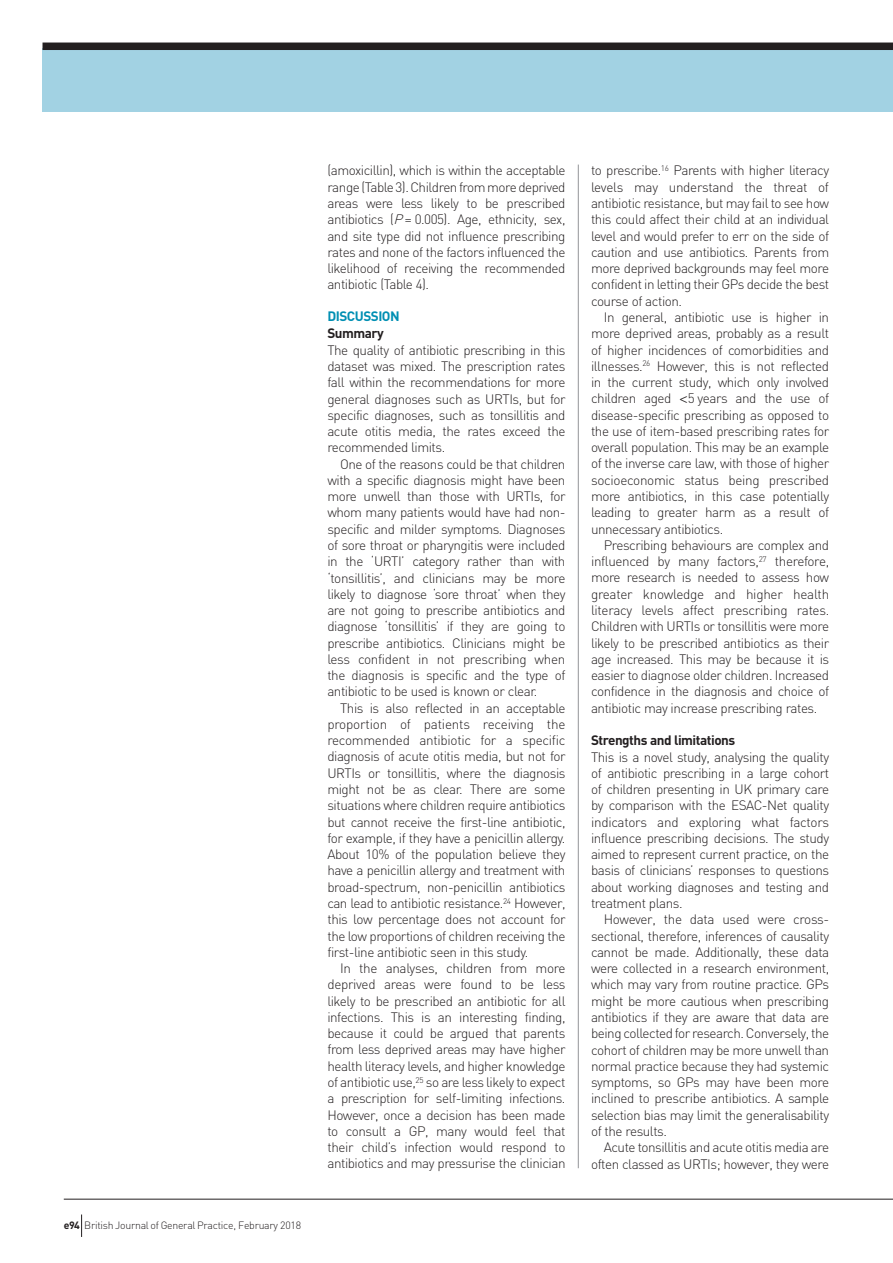
<style>
.page{position:relative;width:893px;height:1263px;background:#fff}
.page>*{position:absolute;margin:0;border:0;box-sizing:border-box;transform-origin:0 0}
.t1{font:300 13.5px/16.4px "DIN";letter-spacing:-.035em;color:#231f20;text-align:justify}
.t2{font:700 13.5px "DIN";letter-spacing:-.035em;color:#231f20}
.t3{font:700 13.5px "DIN";letter-spacing:-.035em;color:#008fb3}
.t4{font:300 10.5px "DIN";letter-spacing:-.025em;color:#231f20}
.s1{font-weight:700}
.s2{font-style:italic}
.s3{font-family:"Helvetica"}
</style>
<div class="page">
<div style="left:43px;top:48px;width:850px;height:64px;background:#a2d2e3"></div>
<div style="left:43px;top:43px;width:850px;height:7px;background:#231f20"></div>
<hr style="left:578px;top:165px;width:1px;height:1003px;background:#939598">
<hr style="left:64px;top:1199px;width:829px;height:1px;background:#231f20">
<svg style="left:81px;top:1214px;width:1px;height:23px"></svg>
<p class="t4" style="left:64px;top:1219px;width:239px"><span class="s1">e94</span> British Journal of General Practice, February 2018</p>
<p class="t1" style="left:327px;top:162px;width:240px">(amoxicillin), which is within the acceptable range (Table 3). Children from more deprived areas were less likely to be prescribed antibiotics (<span class="s2">P</span>= 0.005). Age, ethnicity, sex, and site type did not influence prescribing rates and none of the factors influenced the likelihood of receiving the recommended antibiotic (Table 4).</p>
<p class="t3" style="left:327px;top:307px;width:74px">DISCUSSION</p>
<p class="t2" style="left:327px;top:325px;width:58px">Summary</p>
<p class="t1" style="left:327px;top:342px;width:240px">The quality of antibiotic prescribing in this dataset was mixed. The prescription rates fall within the recommendations for more general diagnoses such as URTIs, but for specific diagnoses, such as tonsillitis and acute otitis media, the rates exceed the recommended limits.</p>
<p class="t1" style="left:327px;top:455px;width:240px;text-indent:13px">One of the reasons could be that children with a specific diagnosis might have been more unwell than those with URTIs, for whom many patients would have had non&shy;specific and milder symptoms. Diagnoses of sore throat or pharyngitis were included in the ‘URTI’ category rather than with ‘tonsillitis’, and clinicians may be more likely to diagnose ‘sore throat’ when they are not going to prescribe antibiotics and diagnose ‘tonsillitis’ if they are going to prescribe antibiotics. Clinicians might be less confident in not prescribing when the diagnosis is specific and the type of antibiotic to be used is known or clear.</p>
<p class="t1" style="left:327px;top:699px;width:240px;text-indent:13px">This is also reflected in an acceptable proportion of patients receiving the recommended antibiotic for a specific diagnosis of acute otitis media, but not for URTIs or tonsillitis, where the diagnosis might not be as clear. There are some situations where children require antibiotics but cannot receive the first-line antibiotic, for example, if they have a penicillin allergy.<br>About 10% of the population believe they have a penicillin allergy and treatment with broad-spectrum, non-penicillin antibiotics can lead to antibiotic resistance.<sup>24</sup> However, this low percentage does not account for the low proportions of children receiving the first-line antibiotic seen in this study.</p>
<p class="t1" style="left:327px;top:960px;width:240px;text-indent:13px">In the analyses, children from more deprived areas were found to be less likely to be prescribed an antibiotic for all infections. This is an interesting finding, because it could be argued that parents from less deprived areas may have higher health literacy levels, and higher knowledge of antibiotic use,<sup>25</sup> so are less likely to expect a prescription for self-limiting infections.<br>However, once a decision has been made to consult a GP, many would feel that their child’s infection would respond to antibiotics and may pressurise the clinician</p>
<p class="t1" style="left:591px;top:162px;width:240px">to prescribe.<sup>16</sup> Parents with higher literacy levels may understand the threat of antibiotic resistance, but may fail to see how this could affect their child at an individual level and would prefer to err on the side of caution and use antibiotics. Parents from more deprived backgrounds may feel more confident in letting their GPs decide the best course of action.</p>
<p class="t1" style="left:591px;top:309px;width:240px;text-indent:13px">In general, antibiotic use is higher in more deprived areas, probably as a result of higher incidences of comorbidities and illnesses.<sup>26</sup> However, this is not reflected in the current study, which only involved children aged <span class="s3">&lt;</span>5 years and the use of disease-specific prescribing as opposed to the use of item-based prescribing rates for overall population. This may be an example of the inverse care law, with those of higher socioeconomic status being prescribed more antibiotics, in this case potentially leading to greater harm as a result of unnecessary antibiotics.</p>
<p class="t1" style="left:591px;top:537px;width:240px;text-indent:13px">Prescribing behaviours are complex and influenced by many factors,<sup>27</sup> therefore, more research is needed to assess how greater knowledge and higher health literacy levels affect prescribing rates.<br>Children with URTIs or tonsillitis were more likely to be prescribed antibiotics as their age increased. This may be because it is easier to diagnose older children. Increased confidence in the diagnosis and choice of antibiotic may increase prescribing rates.</p>
<p class="t2" style="left:591px;top:731px;width:146px">Strengths and limitations</p>
<p class="t1" style="left:591px;top:748px;width:240px">This is a novel study, analysing the quality of antibiotic prescribing in a large cohort of children presenting in UK primary care by comparison with the ESAC-Net quality indicators and exploring what factors influence prescribing decisions. The study aimed to represent current practice, on the basis of clinicians’ responses to questions about working diagnoses and testing and treatment plans.</p>
<p class="t1" style="left:591px;top:911px;width:240px;text-indent:13px">However, the data used were cross&shy;sectional, therefore, inferences of causality cannot be made. Additionally, these data were collected in a research environment, which may vary from routine practice. GPs might be more cautious when prescribing antibiotics if they are aware that data are being collected for research. Conversely, the cohort of children may be more unwell than normal practice because they had systemic symptoms, so GPs may have been more inclined to prescribe antibiotics. A sample selection bias may limit the generalisability of the results.</p>
<p class="t1" style="left:591px;top:1139px;width:240px;text-align:right">Acute tonsillitis and acute otitis media are often classed as URTIs; however, they were</p>
</div>
